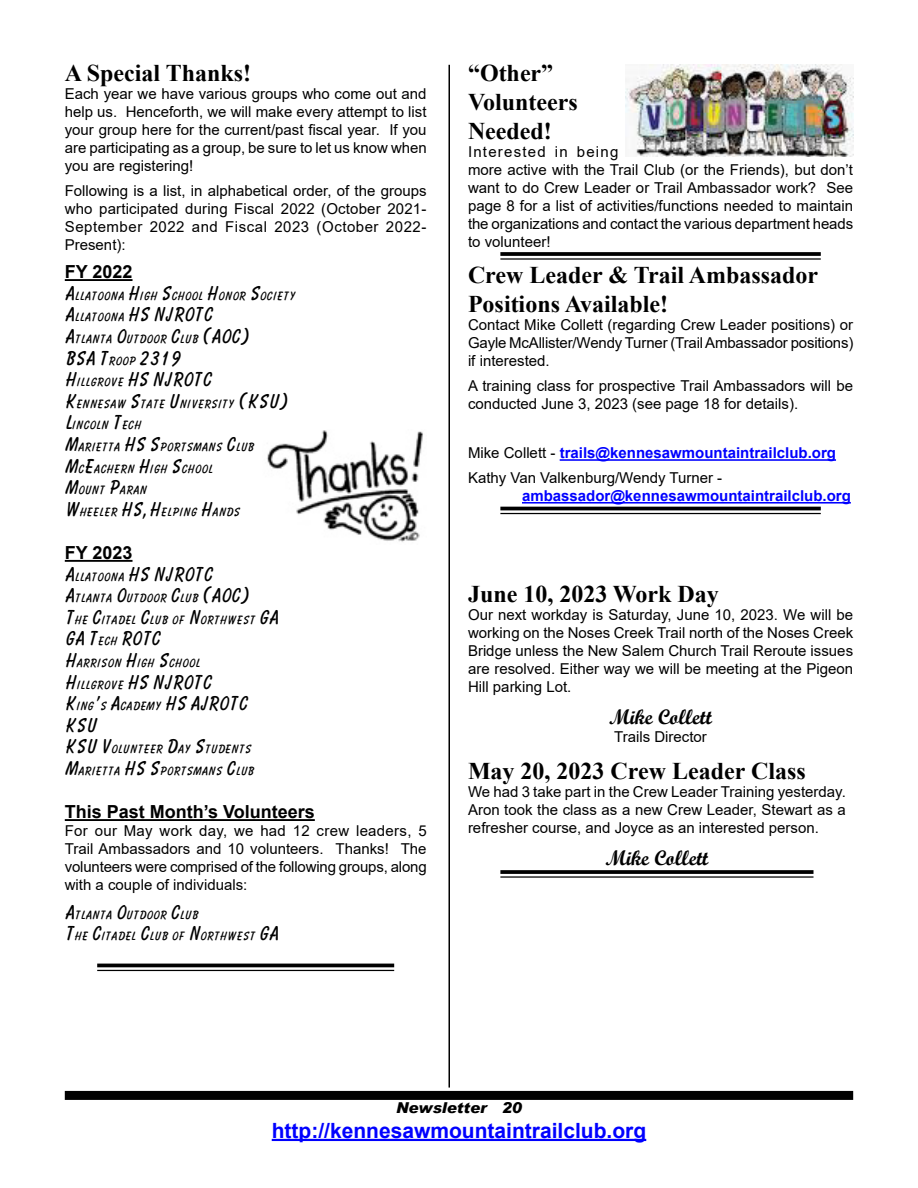
<style>
.page{position:relative;width:918px;height:1188px;background:#fff}
.page>*{position:absolute;margin:0;border:0;box-sizing:border-box;transform-origin:0 0}
.t1{font:700 24px/28.8px "Times New Roman";color:#000}
.t2{font:700 21px "Arial";color:#00f}
.t3{font:21px "Script MT Bold";color:#000}
.t4{font:18px/21.6px "Bassett Normal";color:#000}
.t5{font:700 18px "Arial";color:#000}
.t6{font:15px/18px "Arial";color:#000;text-align:justify}
.t7{font:700 15px "Arial";color:#00f}
.t8{font:italic 900 15px "Arial";color:#000}
.s1{font-weight:700;color:#00f}
</style>
<div class="page">
<div style="left:65px;top:1091px;width:788px;height:9px;background:#000"></div>
<hr style="left:272px;top:1139px;width:374px;height:2px;background:#00f">
<hr style="left:448px;top:65px;width:2px;height:1023px;background:#000">
<img style="left:267px;top:430px;width:156px;height:112px">
<img style="left:625px;top:65px;width:228px;height:91px">
<hr style="left:560px;top:459px;width:276px;height:2px;background:#00f">
<hr style="left:500px;top:507px;width:321px;height:3px;background:#000">
<hr style="left:500px;top:513px;width:321px;height:1px;background:#000">
<hr style="left:522px;top:502px;width:329px;height:2px;background:#00f">
<svg style="left:500px;top:252px;width:321px;height:4px"></svg>
<hr style="left:500px;top:258px;width:321px;height:2px;background:#000">
<hr style="left:65px;top:279px;width:68px;height:2px;background:#000">
<hr style="left:65px;top:560px;width:68px;height:2px;background:#000">
<hr style="left:65px;top:819px;width:250px;height:2px;background:#000">
<hr style="left:97px;top:964px;width:297px;height:3px;background:#000">
<hr style="left:97px;top:970px;width:297px;height:1px;background:#000">
<svg style="left:500px;top:870px;width:314px;height:4px"></svg>
<hr style="left:500px;top:876px;width:314px;height:2px;background:#000">
<h1 class="t1" style="left:65px;top:58px;width:188px">A Special Thanks!</h1>
<p class="t6" style="left:65px;top:85px;width:363px">Each year we have various groups who come out and help us. Henceforth, we will make every attempt to list your group here for the current/past fiscal year. If you are participating as a group, be sure to let us know when you are registering!</p>
<p class="t6" style="left:65px;top:181px;width:363px">Following is a list, in alphabetical order, of the groups who participated during Fiscal 2022 (October 2021- September 2022 and Fiscal 2023 (October 2022- Present):</p>
<p class="t5" style="left:65px;top:259px;width:69px">FY 2022</p>
<p class="t4" style="left:65px;top:282px;width:232px">Allatoona High School Honor Society<br>Allatoona HS NJROTC<br>Atlanta Outdoor Club (AOC)<br>BSA Troop 2319<br>Hillgrove HS NJROTC<br>Kennesaw State University (KSU)<br>Lincoln Tech<br>Marietta HS Sportsmans Club<br>McEachern High School<br>Mount Paran<br>Wheeler HS, Helping Hands</p>
<p class="t5" style="left:65px;top:540px;width:69px">FY 2023</p>
<p class="t4" style="left:65px;top:563px;width:215px">Allatoona HS NJROTC<br>Atlanta Outdoor Club (AOC)<br>The Citadel Club of Northwest GA<br>GA Tech ROTC<br>Harrison High School<br>Hillgrove HS NJROTC<br>King’s Academy HS AJROTC<br>KSU<br>KSU Volunteer Day Students<br>Marietta HS Sportsmans Club</p>
<p class="t5" style="left:65px;top:799px;width:252px">This Past Month’s Volunteers</p>
<p class="t6" style="left:65px;top:822px;width:363px">For our May work day, we had 12 crew leaders, 5<br>Trail Ambassadors and 10 volunteers. Thanks! The volunteers were comprised of the following groups, along with a couple of individuals:</p>
<p class="t4" style="left:65px;top:901px;width:215px">Atlanta Outdoor Club<br>The Citadel Club of Northwest GA</p>
<h1 class="t1" style="left:468px;top:58px;width:111px">“Other”<br>Volunteers<br>Needed!</h1>
<p class="t6" style="left:468px;top:142px;width:387px;text-align:left">Interested in being<br>more active with the Trail Club (or the Friends), but don’t want to do Crew Leader or Trail Ambassador work? See page 8 for a list of activities/functions needed to maintain the organizations and contact the various department heads to volunteer!</p>
<h1 class="t1" style="left:468px;top:260px;width:352px">Crew Leader &amp; Trail Ambassador<br>Positions Available!</h1>
<p class="t6" style="left:468px;top:316px;width:387px">Contact Mike Collett (regarding Crew Leader positions) or Gayle McAllister/Wendy Turner (Trail Ambassador positions) if interested.</p>
<p class="t6" style="left:468px;top:377px;width:387px">A training class for prospective Trail Ambassadors will be conducted June 3, 2023 (see page 18 for details).</p>
<p class="t6" style="left:468px;top:441px;width:370px;line-height:24.8px">Mike Collett - <span class="s1">trails@kennesawmountaintrailclub.org<br></span>Kathy Van Valkenburg/Wendy Turner -</p>
<p class="t7" style="left:522px;top:485px;width:330px">ambassador@kennesawmountaintrailclub.org</p>
<h1 class="t1" style="left:468px;top:578px;width:252px">June 10, 2023 Work Day</h1>
<p class="t6" style="left:468px;top:605px;width:387px">Our next workday is Saturday, June 10, 2023. We will be working on the Noses Creek Trail north of the Noses Creek Bridge unless the New Salem Church Trail Reroute issues are resolved. Either way we will be meeting at the Pigeon Hill parking Lot.</p>
<h2 class="t3" style="left:609px;top:704px;width:105px">Mike Collett</h2>
<p class="t6" style="left:614px;top:727px;width:94px">Trails Director</p>
<h1 class="t1" style="left:468px;top:756px;width:339px">May 20, 2023 Crew Leader Class</h1>
<p class="t6" style="left:468px;top:782px;width:379px">We had 3 take part in the Crew Leader Training yesterday.<br>Aron took the class as a new Crew Leader, Stewart as a refresher course, and Joyce as an interested person.</p>
<h2 class="t3" style="left:605px;top:845px;width:105px">Mike Collett</h2>
<p class="t8" style="left:396px;top:1098px;width:127px">Newsletter 20</p>
<h2 class="t2" style="left:272px;top:1116px;width:376px">http://kennesawmountaintrailclub.org</h2>
</div>
